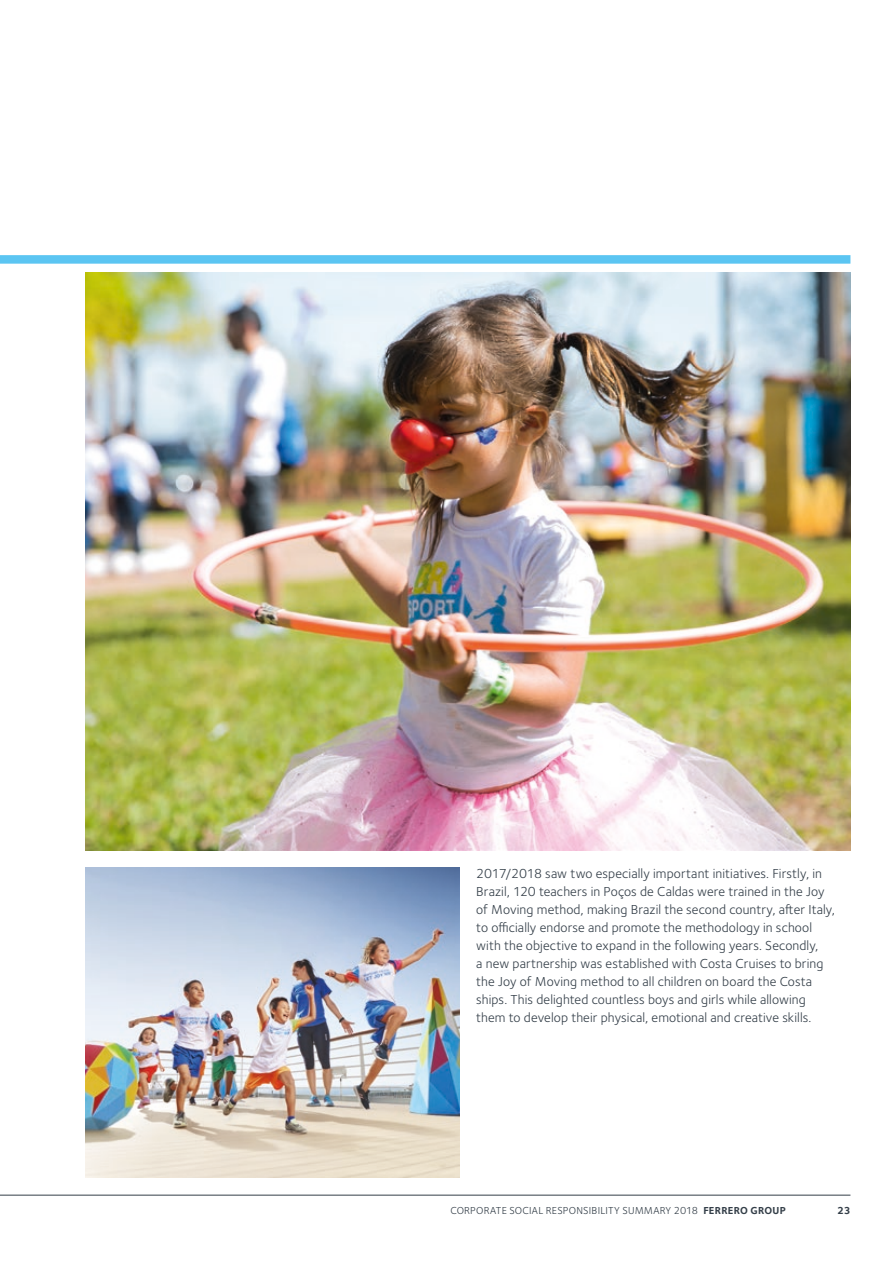
<style>
.page{position:relative;width:893px;height:1263px;background:#fff}
.page>*{position:absolute;margin:0;border:0;box-sizing:border-box;transform-origin:0 0}
.t1{font:13.5px/18px "Foundry Sterling";letter-spacing:.005em;color:#333e48}
.t2{font:10.5px "Foundry Sterling";letter-spacing:.02em;color:#333e48}
.t3{font:700 10.5px "Foundry Sterling";color:#333e48}
.s1{font-weight:700}
</style>
<div class="page">
<img style="left:85px;top:272px;width:765px;height:578px">
<img style="left:85px;top:867px;width:374px;height:311px">
<div style="left:0;top:255px;width:850px;height:9px;background:#5bc5f2"></div>
<hr style="left:0;top:1195px;width:850px;height:1px;background:#333e48">
<p class="t1" style="left:476px;top:864px;width:360px">2017/2018 saw two especially important initiatives. Firstly, in Brazil, 120 teachers in Poços de Caldas were trained in the Joy of Moving method, making Brazil the second country, after Italy, to officially endorse and promote the methodology in school with the objective to expand in the following years. Secondly,<br>a new partnership was established with Costa Cruises to bring the Joy of Moving method to all children on board the Costa ships. This delighted countless boys and girls while allowing them to develop their physical, emotional and creative skills.</p>
<p class="t2" style="left:450px;top:1204px;width:337px">CORPORATE SOCIAL RESPONSIBILITY SUMMARY 2018 <span class="s1">FERRERO GROUP</span></p>
<p class="t3" style="left:837px;top:1204px;width:15px">23</p>
</div>
